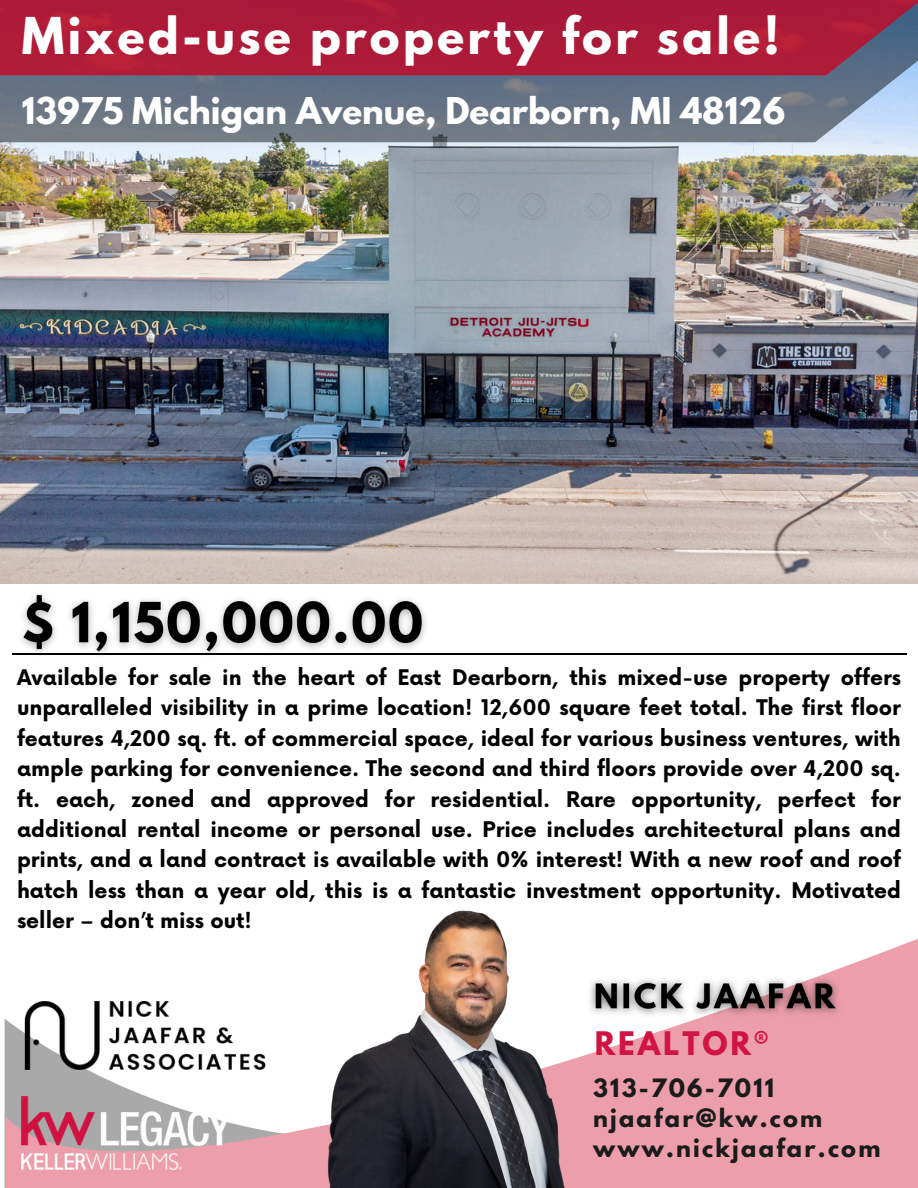
<style>
.page{position:relative;width:918px;height:1188px;background:#fff}
.page>*{position:absolute;margin:0;border:0;box-sizing:border-box;transform-origin:0 0}
.t1{font:700 45px "League Spartan";letter-spacing:.075em;color:#fff}
.t2{font:700 32.7px "League Spartan";color:#fff}
.t3{font:700 28.8px "League Spartan";letter-spacing:.1em;color:#d11543}
.t4{font:700 22.5px "League Spartan";letter-spacing:.1em;color:#1b1b1b}
.t5{font:700 21px/30.3px "Now";color:#000;text-align:justify}
</style>
<div class="page">
<img style="left:0;top:142px;width:918px;height:442px">
<svg style="left:0;top:75px;width:918px;height:67px;background:#6e7b8b"></svg>
<svg style="left:0;top:0;width:918px;height:75px;background:#a91d3b"></svg>
<svg style="left:6px;top:939px;width:912px;height:249px;fill:#ec9faa"></svg>
<hr style="left:12px;top:654px;width:894px;height:1px;background:#000">
<img style="left:22px;top:1001px;width:246px;height:69px">
<img style="left:315px;top:910px;width:260px;height:278px">
<img style="left:22px;top:1096px;width:208px;height:73px">
<img style="left:582px;top:968px;width:269px;height:57px">
<img style="left:10px;top:583px;width:424px;height:71px">
<p class="t1" style="left:22px;top:14px;width:759px">Mixed-use property for sale!</p>
<h5 class="t2" style="left:22px;top:94px;width:765px">13975 Michigan Avenue, Dearborn, MI 48126</h5>
<p class="t5" style="left:17px;top:664px;width:885px">Available for sale in the heart of East Dearborn, this mixed-use property offers unparalleled visibility in a prime location! 12,600 square feet total. The first floor features 4,200 sq. ft. of commercial space, ideal for various business ventures, with ample parking for convenience. The second and third floors provide over 4,200 sq. ft. each, zoned and approved for residential. Rare opportunity, perfect for additional rental income or personal use. Price includes architectural plans and prints, and a land contract is available with 0% interest! With a new roof and roof hatch less than a year old, this is a fantastic investment opportunity. Motivated seller – don’t miss out!</p>
<p class="t3" style="left:595px;top:1029px;width:175px">REALTOR®</p>
<p class="t4" style="left:593px;top:1076px;width:183px">313-706-7011</p>
<p class="t4" style="left:593px;top:1107px;width:231px">njaafar@kw.com</p>
<p class="t4" style="left:593px;top:1137px;width:289px">www.nickjaafar.com</p>
</div>
